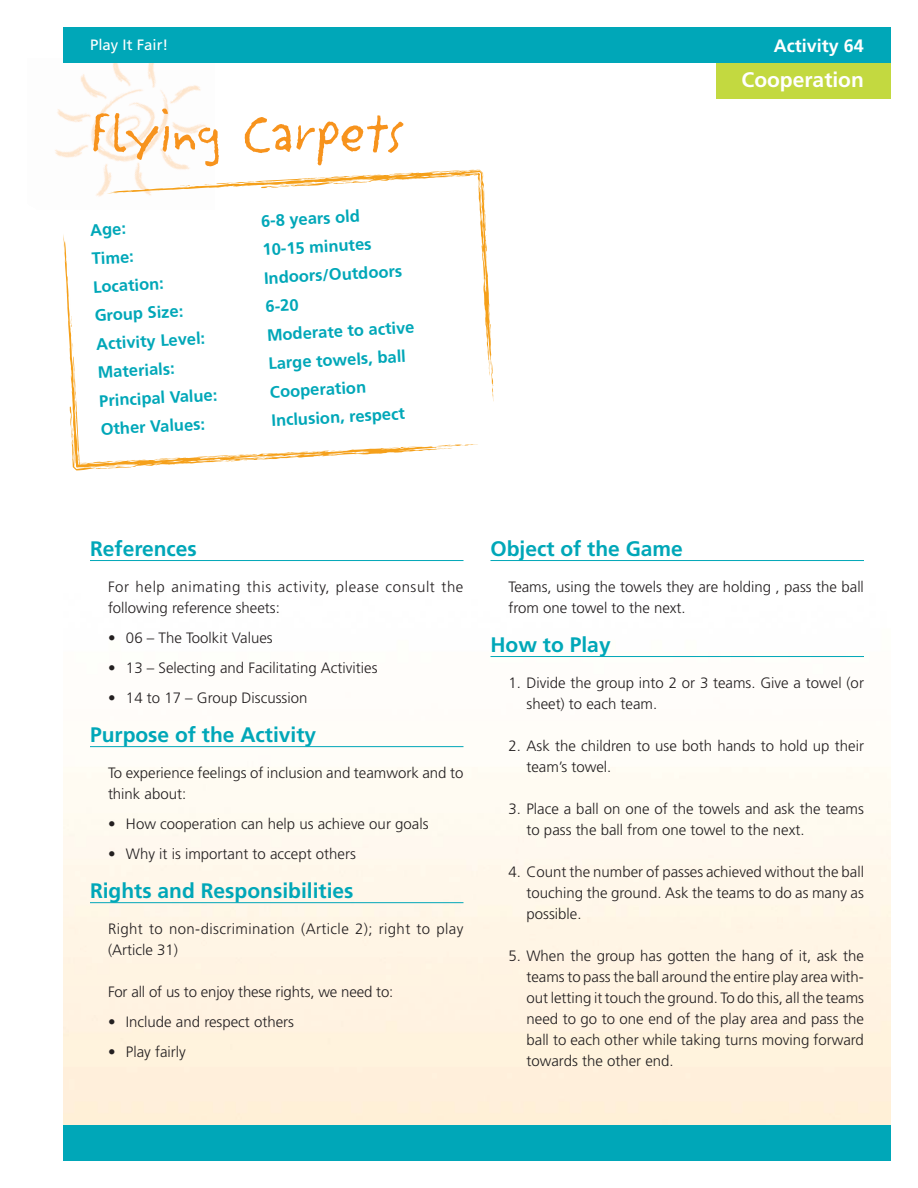
<style>
.page{position:relative;width:918px;height:1188px;background:#fff}
.page>*{position:absolute;margin:0;border:0;box-sizing:border-box;transform-origin:0 0}
.t1{font:63px "Litterbox ICG";letter-spacing:-.03em;color:#f7931d}
.t2{font:700 21px "Frutiger";color:#00a7b8}
.t3{font:700 21px "Frutiger";color:#fff}
.t4{font:700 18px "Frutiger";color:#fff}
.t5{font:700 16.5px "Frutiger";color:#00a7b8}
.t6{font:300 15px/21px "Frutiger";color:#231f20}
.t7{font:300 15px/21px "Frutiger";letter-spacing:.04em;color:#231f20}
.t8{font:300 15px/21px "Frutiger";letter-spacing:.025em;color:#231f20}
.t9{font:15px "Frutiger";color:#fff}
</style>
<div class="page">
<hr style="left:90px;top:560px;width:374px;height:1px;background:#00a7b8">
<hr style="left:90px;top:746px;width:374px;height:1px;background:#00a7b8">
<hr style="left:90px;top:902px;width:374px;height:1px;background:#00a7b8">
<hr style="left:490px;top:560px;width:374px;height:1px;background:#00a7b8">
<hr style="left:490px;top:656px;width:374px;height:1px;background:#00a7b8">
<div style="left:63px;top:1125px;width:828px;height:36px;background:#00a7b8"></div>
<img style="left:55px;top:63px;width:151px;height:134px">
<svg style="left:63px;top:235px;width:372px;height:231px"></svg>
<svg style="left:435px;top:444px;width:43px;height:6px"></svg>
<svg style="left:354px;top:452px;width:11px;height:4px"></svg>
<svg style="left:330px;top:450px;width:14px;height:5px"></svg>
<svg style="left:308px;top:452px;width:15px;height:5px"></svg>
<svg style="left:260px;top:456px;width:22px;height:2px"></svg>
<svg style="left:290px;top:452px;width:8px;height:7px"></svg>
<svg style="left:201px;top:457px;width:6px;height:5px"></svg>
<svg style="left:213px;top:454px;width:36px;height:8px"></svg>
<svg style="left:156px;top:459px;width:4px;height:7px"></svg>
<svg style="left:171px;top:458px;width:14px;height:7px"></svg>
<svg style="left:69px;top:338px;width:77px;height:133px"></svg>
<svg style="left:70px;top:296px;width:3px;height:36px"></svg>
<svg style="left:63px;top:241px;width:2px;height:12px"></svg>
<svg style="left:107px;top:167px;width:384px;height:202px"></svg>
<svg style="left:487px;top:348px;width:6px;height:50px"></svg>
<svg style="left:483px;top:277px;width:4px;height:12px"></svg>
<svg style="left:483px;top:253px;width:5px;height:14px"></svg>
<svg style="left:482px;top:231px;width:5px;height:15px"></svg>
<svg style="left:480px;top:183px;width:2px;height:22px"></svg>
<svg style="left:480px;top:213px;width:6px;height:7px"></svg>
<svg style="left:433px;top:172px;width:6px;height:5px"></svg>
<svg style="left:445px;top:170px;width:34px;height:7px"></svg>
<svg style="left:390px;top:174px;width:4px;height:7px"></svg>
<svg style="left:405px;top:173px;width:13px;height:7px"></svg>
<svg style="left:162px;top:175px;width:219px;height:14px"></svg>
<svg style="left:113px;top:192px;width:11px;height:2px"></svg>
<div style="left:63px;top:27px;width:828px;height:36px;background:#00a7b8"></div>
<div style="left:716px;top:63px;width:175px;height:36px;background:#c3d940"></div>
<p class="t9" style="left:90px;top:39px;width:80px">Play It Fair!</p>
<p class="t4" style="left:774px;top:38px;width:92px">Activity 64</p>
<h1 class="t1" style="left:90px;top:113px;width:317px">Flying Carpets</h1>
<p class="t5" style="left:90px;top:223px;width:37px;rotate:-3deg">Age:</p>
<p class="t5" style="left:91px;top:252px;width:44px;rotate:-3deg">Time:</p>
<p class="t5" style="left:93px;top:280px;width:72px;rotate:-3deg">Location:</p>
<p class="t5" style="left:94px;top:309px;width:90px;rotate:-3deg">Group Size:</p>
<p class="t5" style="left:96px;top:337px;width:111px;rotate:-3deg">Activity Level:</p>
<p class="t5" style="left:97px;top:366px;width:79px;rotate:-3deg">Materials:</p>
<p class="t5" style="left:261px;top:214px;width:101px;rotate:-3deg">6-8 years old</p>
<p class="t5" style="left:262px;top:243px;width:111px;rotate:-3deg">10-15 minutes</p>
<p class="t5" style="left:264px;top:271px;width:140px;rotate:-3deg">Indoors/Outdoors</p>
<p class="t5" style="left:265px;top:300px;width:35px;rotate:-3deg">6-20</p>
<p class="t5" style="left:267px;top:328px;width:149px;rotate:-3deg">Moderate to active</p>
<p class="t5" style="left:268px;top:357px;width:139px;rotate:-3deg">Large towels, ball</p>
<p class="t5" style="left:99px;top:394px;width:120px;rotate:-3deg">Principal Value:</p>
<p class="t5" style="left:270px;top:385px;width:98px;rotate:-3deg">Cooperation</p>
<p class="t5" style="left:100px;top:423px;width:106px;rotate:-3deg">Other Values:</p>
<p class="t5" style="left:271px;top:414px;width:135px;rotate:-3deg">Inclusion, respect</p>
<h2 class="t3" style="left:742px;top:71px;width:124px">Cooperation</h2>
<h2 class="t2" style="left:90px;top:540px;width:108px">References</h2>
<p class="t7" style="left:108px;top:577px;width:357px">For help animating this activity, please consult the following reference sheets:</p>
<p class="t6" style="left:108px;top:628px;width:166px">• 06 – The Toolkit Values</p>
<p class="t6" style="left:108px;top:658px;width:271px">• 13 – Selecting and Facilitating Activities</p>
<p class="t6" style="left:108px;top:688px;width:201px">• 14 to 17 – Group Discussion</p>
<h2 class="t2" style="left:90px;top:726px;width:228px">Purpose of the Activity</h2>
<p class="t6" style="left:108px;top:763px;width:357px">To experience feelings of inclusion and teamwork and to think about:</p>
<p class="t6" style="left:108px;top:814px;width:322px">• How cooperation can help us achieve our goals</p>
<p class="t6" style="left:108px;top:844px;width:249px">• Why it is important to accept others</p>
<h2 class="t2" style="left:90px;top:882px;width:265px">Rights and Responsibilities</h2>
<p class="t8" style="left:108px;top:919px;width:357px">Right to non-discrimination (Article 2); right to play (Article 31)</p>
<p class="t6" style="left:108px;top:982px;width:287px">For all of us to enjoy these rights, we need to:</p>
<p class="t6" style="left:108px;top:1012px;width:188px">• Include and respect others</p>
<p class="t6" style="left:108px;top:1042px;width:79px">• Play fairly</p>
<h2 class="t2" style="left:490px;top:540px;width:194px">Object of the Game</h2>
<p class="t6" style="left:508px;top:577px;width:357px">Teams, using the towels they are holding , pass the ball from one towel to the next.</p>
<h2 class="t2" style="left:490px;top:636px;width:122px">How to Play</h2>
<p class="t6" style="left:526px;top:673px;width:339px;text-indent:-18px">1. Divide the group into 2 or 3 teams. Give a towel (or sheet) to each team.</p>
<p class="t6" style="left:526px;top:736px;width:339px;text-indent:-18px">2. Ask the children to use both hands to hold up their team’s towel.</p>
<p class="t6" style="left:526px;top:799px;width:339px;text-indent:-18px">3. Place a ball on one of the towels and ask the teams to pass the ball from one towel to the next.</p>
<p class="t6" style="left:526px;top:862px;width:339px;text-align:justify;text-indent:-18px">4. Count the number of passes achieved without the ball touching the ground. Ask the teams to do as many as possible.</p>
<p class="t6" style="left:526px;top:946px;width:339px;text-align:justify;text-indent:-18px">5. When the group has gotten the hang of it, ask the teams to pass the ball around the entire play area with&shy;out letting it touch the ground. To do this, all the teams need to go to one end of the play area and pass the ball to each other while taking turns moving forward towards the other end.</p>
</div>
